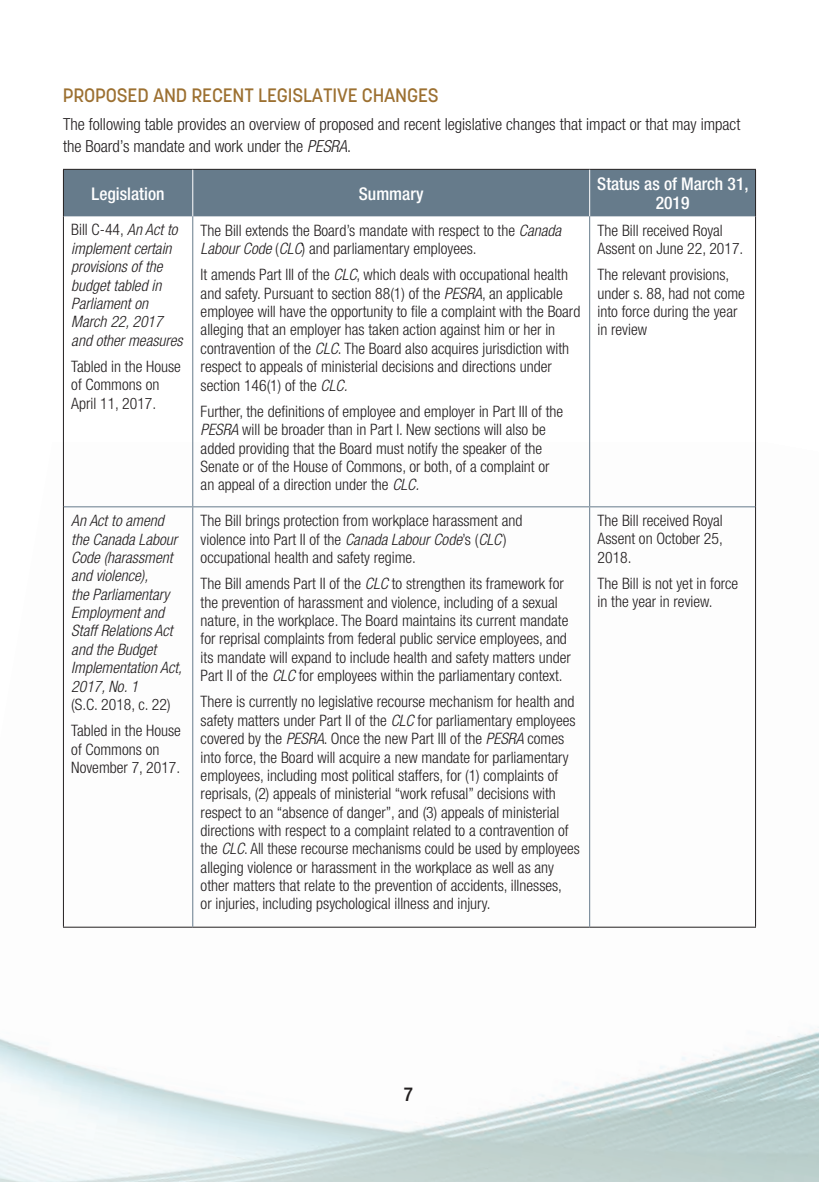
<style>
.page{position:relative;width:819px;height:1182px;background:#fff}
.page>*{position:absolute;margin:0;border:0;box-sizing:border-box;transform-origin:0 0}
.t1{font:500 19.25px "Korolev";letter-spacing:-.01em;color:#9c7031}
.t2{font:500 condensed 19.25px "Helvetica Neue";color:#231f20}
.t3{font:500 condensed 17.5px/19.2px "Helvetica Neue";color:#fff;text-align:center}
.t4{font:300 condensed 16.62px/21px "Helvetica Neue LT Std";color:#231f20}
.t5{font:300 condensed 15.75px/18.4px "Helvetica Neue LT Std";color:#231f20}
.t6{font:italic 300 condensed 15.75px/18.4px "Helvetica Neue LT Std";color:#231f20}
.s1{font-style:italic}
.s2{font-style:normal}
</style>
<div class="page">
<img style="left:0;top:442px;width:819px;height:739px">
<div style="left:64px;top:170px;width:691px;height:46px;background:#667b8b"></div>
<hr style="left:63px;top:169px;width:130px;height:1px;background:#231f20">
<hr style="left:63px;top:170px;width:1px;height:46px;background:#231f20">
<hr style="left:193px;top:169px;width:397px;height:1px;background:#231f20">
<hr style="left:590px;top:169px;width:166px;height:1px;background:#231f20">
<hr style="left:755px;top:170px;width:1px;height:46px;background:#231f20">
<hr style="left:63px;top:216px;width:1px;height:291px;background:#231f20">
<hr style="left:755px;top:216px;width:1px;height:291px;background:#231f20">
<hr style="left:63px;top:507px;width:1px;height:419px;background:#231f20">
<hr style="left:755px;top:507px;width:1px;height:419px;background:#231f20">
<hr style="left:63px;top:926px;width:130px;height:1px;background:#231f20">
<hr style="left:193px;top:926px;width:397px;height:1px;background:#231f20">
<hr style="left:590px;top:926px;width:166px;height:1px;background:#231f20">
<hr style="left:192px;top:170px;width:1px;height:46px;background:#fff">
<hr style="left:589px;top:170px;width:1px;height:46px;background:#fff">
<hr style="left:192px;top:216px;width:1px;height:290px;background:#667b8b">
<hr style="left:589px;top:216px;width:1px;height:290px;background:#667b8b">
<hr style="left:64px;top:506px;width:129px;height:1px;background:#667b8b">
<hr style="left:193px;top:506px;width:397px;height:1px;background:#667b8b">
<hr style="left:192px;top:507px;width:1px;height:419px;background:#667b8b">
<hr style="left:590px;top:506px;width:165px;height:1px;background:#667b8b">
<hr style="left:589px;top:507px;width:1px;height:419px;background:#667b8b">
<p class="t1" style="left:63px;top:83px;width:377px">PROPOSED AND RECENT LEGISLATIVE CHANGES</p>
<p class="t4" style="left:63px;top:114px;width:679px">The following table provides an overview of proposed and recent legislative changes that impact or that may impact the Board’s mandate and work under the <span class="s1">PESRA</span>.</p>
<p class="t3" style="left:92px;top:184px;width:74px">Legislation</p>
<p class="t3" style="left:359px;top:184px;width:66px">Summary</p>
<p class="t3" style="left:597px;top:174px;width:153px">Status as of March 31,<br>2019</p>
<p class="t6" style="left:71px;top:221px;width:113px"><span class="s2">Bill C-44,</span> An Act to implement certain provisions of the budget tabled in<br>Parliament on<br>March 22, 2017 and other measures</p>
<p class="t5" style="left:71px;top:357px;width:111px">Tabled in the House of Commons on<br>April 11, 2017.</p>
<p class="t5" style="left:201px;top:220px;width:362px">The Bill extends the Board’s mandate with respect to the <span class="s1">Canada<br>Labour Code</span> (<span class="s1">CLC</span>) and parliamentary employees.</p>
<p class="t5" style="left:201px;top:265px;width:381px">It amends Part III of the <span class="s1">CLC</span>, which deals with occupational health and safety. Pursuant to section 88(1) of the <span class="s1">PESRA</span>, an applicable employee will have the opportunity to file a complaint with the Board alleging that an employer has taken action against him or her in contravention of the <span class="s1">CLC</span>. The Board also acquires jurisdiction with respect to appeals of ministerial decisions and directions under section 146(1) of the <span class="s1">CLC.</span></p>
<p class="t5" style="left:201px;top:402px;width:364px">Further, the definitions of employee and employer in Part III of the <span class="s1">PESRA</span> will be broader than in Part I. New sections will also be added providing that the Board must notify the speaker of the Senate or of the House of Commons, or both, of a complaint or an appeal of a direction under the <span class="s1">CLC.</span></p>
<p class="t5" style="left:598px;top:221px;width:147px">The Bill received Royal<br>Assent on June 22, 2017.</p>
<p class="t5" style="left:598px;top:265px;width:149px">The relevant provisions, under s. 88, had not come into force during the year in review</p>
<p class="t6" style="left:71px;top:511px;width:112px">An Act to amend the Canada Labour<br>Code (harassment and violence),<br>the Parliamentary<br>Employment and<br>Staff Relations Act and the Budget<br>Implementation Act,<br>2017, No. 1</p>
<p class="t5" style="left:71px;top:691px;width:111px;line-height:26.2px">(S.C. 2018, c. 22)<br>Tabled in the House</p>
<p class="t5" style="left:71px;top:739px;width:110px">of Commons on<br>November 7, 2017.</p>
<p class="t5" style="left:201px;top:511px;width:323px">The Bill brings protection from workplace harassment and violence into Part II of the <span class="s1">Canada Labour Code</span>’s (<span class="s1">CLC</span>) occupational health and safety regime.</p>
<p class="t5" style="left:201px;top:574px;width:372px">The Bill amends Part II of the <span class="s1">CLC</span> to strengthen its framework for the prevention of harassment and violence, including of a sexual nature, in the workplace. The Board maintains its current mandate for reprisal complaints from federal public service employees, and its mandate will expand to include health and safety matters under Part II of the <span class="s1">CLC</span> for employees within the parliamentary context.</p>
<p class="t5" style="left:201px;top:692px;width:381px">There is currently no legislative recourse mechanism for health and safety matters under Part II of the <span class="s1">CLC</span> for parliamentary employees covered by the <span class="s1">PESRA</span>. Once the new Part III of the <span class="s1">PESRA</span> comes into force, the Board will acquire a new mandate for parliamentary employees, including most political staffers, for (1) complaints of reprisals, (2) appeals of ministerial “work refusal” decisions with respect to an “absence of danger”, and (3) appeals of ministerial directions with respect to a complaint related to a contravention of the <span class="s1">CLC</span>. All these recourse mechanisms could be used by employees alleging violence or harassment in the workplace as well as any other matters that relate to the prevention of accidents, illnesses,<br>or injuries, including psychological illness and injury.</p>
<p class="t5" style="left:598px;top:511px;width:127px;text-align:justify">The Bill received Royal Assent on October 25, 2018.</p>
<p class="t5" style="left:598px;top:574px;width:142px">The Bill is not yet in force in the year in review.</p>
<p class="t2" style="left:404px;top:1082px;width:11px">7</p>
</div>
